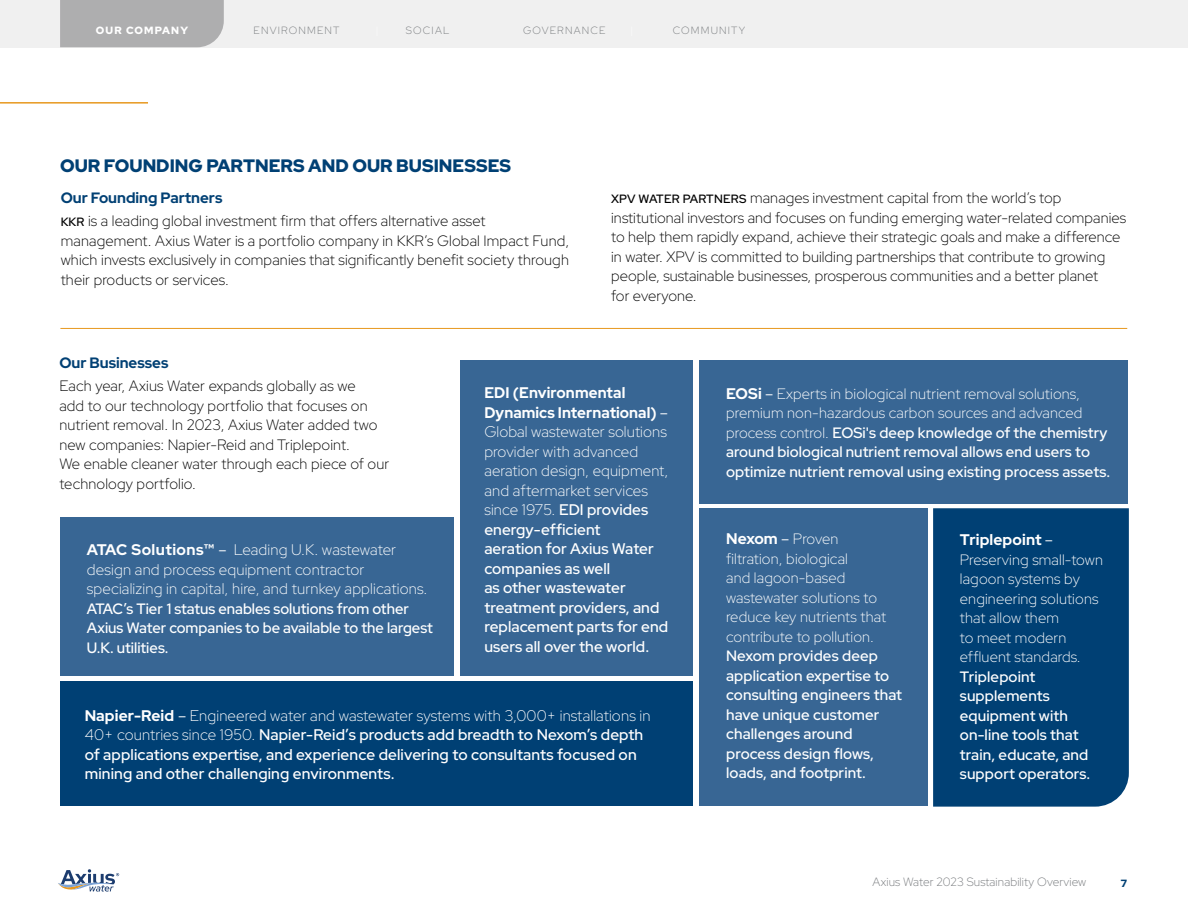
<style>
.page{position:relative;width:1188px;height:918px;background:#fff}
.page>*{position:absolute;margin:0;border:0;box-sizing:border-box;transform-origin:0 0}
.H4_-_Smaller_heading{font:900 18px "Red Hat Display";color:#004074}
.Body{font:600 15.3px/19.5px "Red Hat Display";letter-spacing:.005em;color:#fff}
.Body-2{font:300 15.3px/19.5px "Red Hat Display";letter-spacing:.01em;color:#fff}
.Body-3{font:700 15.3px "Red Hat Display";letter-spacing:.01em;color:#fff}
.Body-4{font:300 15px/19.5px "Red Hat Display";letter-spacing:.005em;color:#000}
.Body-5{font:600 15px/19.5px "Red Hat Display";letter-spacing:.005em;color:#fff}
.Body-6{font:300 15px/19.5px "Red Hat Display";letter-spacing:.01em;color:#fff}
.Subhead{font:700 15px "Red Hat Display";color:#004074}
.Body-7{font:300 12px "Red Hat Display";letter-spacing:.01em;color:#76797c}
.Section_text{font:300 10.5px "Red Hat Display";letter-spacing:.11em;color:#76797c}
.Section_text-2{font:900 10.5px "Red Hat Display";letter-spacing:.11em;color:#fff}
.Body-8{font:900 10.5px "Red Hat Display";color:#004074}
.s1{font-weight:600;font-size:12px}
.s2{font-weight:700;font-size:15.3px}
.s3{font-weight:400}
.s4{font-weight:300}
.s5{font-weight:700}
.s6{font-weight:400;font-size:15px}
.s7{font-weight:600}
</style>
<div class="page">
<div style="left:0;top:0;width:1188px;height:47px;background:#f0f0f0"></div>
<svg style="left:58px;top:869px;width:61px;height:23px"></svg>
<hr style="left:0;top:102px;width:148px;height:2px;background:#e7981f">
<div style="left:699px;top:360px;width:429px;height:143px;background:#386694"></div>
<div style="left:699px;top:508px;width:228px;height:298px;background:#386694"></div>
<div style="left:60px;top:517px;width:394px;height:159px;background:#386694"></div>
<div style="left:460px;top:360px;width:233px;height:316px;background:#386694"></div>
<div style="left:60px;top:681px;width:633px;height:125px;background:#004074"></div>
<svg style="left:933px;top:508px;width:196px;height:299px;background:#034275"></svg>
<hr style="left:60px;top:328px;width:1067px;height:1px;background:#e7981f">
<div style="left:60px;top:0;width:164px;height:47px;background:#aeaeaf"></div>
<p class="Section_text-2" style="left:96px;top:24px;width:94px">OUR COMPANY</p>
<p class="Section_text" style="left:254px;top:24px;width:87px">ENVIRONMENT</p>
<p class="Section_text" style="left:406px;top:24px;width:45px">SOCIAL</p>
<p class="Section_text" style="left:523px;top:24px;width:84px">GOVERNANCE</p>
<p class="Section_text" style="left:673px;top:24px;width:74px">COMMUNITY</p>
<p class="H4_-_Smaller_heading" style="left:60px;top:154px;width:453px">OUR FOUNDING PARTNERS AND OUR BUSINESSES</p>
<p class="Subhead" style="left:61px;top:188px;width:163px">Our Founding Partners</p>
<p class="Body-4" style="left:61px;top:211px;width:510px"><span class="s1">KKR</span> is a leading global investment firm that offers alternative asset management. Axius Water is a portfolio company in KKR’s Global Impact Fund, which invests exclusively in companies that significantly benefit society through their products or services.</p>
<p class="Body-4" style="left:611px;top:188px;width:517px"><span class="s1">XPV WATER PARTNERS</span> manages investment capital from the world’s top institutional investors and focuses on funding emerging water-related companies to help them rapidly expand, achieve their strategic goals and make a difference in water. XPV is committed to building partnerships that contribute to growing people, sustainable businesses, prosperous communities and a better planet<br>for everyone.</p>
<p class="Subhead" style="left:59px;top:353px;width:111px">Our Businesses</p>
<p class="Body-4" style="left:59px;top:376px;width:331px">Each year, Axius Water expands globally as we<br>add to our technology portfolio that focuses on nutrient removal. In 2023, Axius Water added two new companies: Napier-Reid and Triplepoint.<br>We enable cleaner water through each piece of our technology portfolio.</p>
<p class="Body-5" style="left:726px;top:383px;width:386px"><span class="s2">EOSi</span> <span class="s3">–</span> <span class="s4">Experts in biological nutrient removal solutions, premium non-hazardous carbon sources and advanced process control.</span> EOSi's deep knowledge of the chemistry around biological nutrient removal allows end users to optimize nutrient removal using existing process assets.</p>
<p class="Body" style="left:484px;top:383px;width:186px"><span class="s5">EDI (Environmental<br>Dynamics International)</span> <span class="s6">–<br></span><span class="s4">Global wastewater solutions provider with advanced aeration design, equipment, and aftermarket services since 1975.</span> EDI provides energy-efficient<br>aeration for Axius Water companies as well<br>as other wastewater treatment providers, and replacement parts for end users all over the world.</p>
<p class="Body-5" style="left:726px;top:529px;width:177px"><span class="s2">Nexom</span> <span class="s3">–</span> <span class="s4">Proven<br>filtration, biological<br>and lagoon-based wastewater solutions to reduce key nutrients that contribute to pollution.<br></span>Nexom provides deep application expertise to consulting engineers that have unique customer challenges around process design flows, loads, and footprint.</p>
<p class="Body-3" style="left:960px;top:530px;width:95px">Triplepoint <span class="s6">–</span></p>
<p class="Body-6" style="left:960px;top:549px;width:145px">Preserving small-town lagoon systems by engineering solutions that allow them<br>to meet modern effluent standards.<br><span class="s7">Triplepoint supplements equipment with on-line tools that train, educate, and support operators.</span></p>
<p class="Body-2" style="left:87px;top:540px;width:342px"><span class="s5">ATAC Solutions™</span> <span class="s6">–</span> Leading U.K. wastewater design and process equipment contractor specializing in capital, hire, and turnkey applications.</p>
<p class="Body-5" style="left:87px;top:599px;width:347px">ATAC’s Tier 1 status enables solutions from other<br>Axius Water companies to be available to the largest<br>U.K. utilities.</p>
<p class="Body" style="left:85px;top:705px;width:567px"><span class="s5">Napier-Reid</span> <span class="s6">–</span> <span class="s4">Engineered water and wastewater systems with 3,000+ installations in 40+ countries since 1950.</span> Napier-Reid’s products add breadth to Nexom’s depth of applications expertise, and experience delivering to consultants focused on mining and other challenging environments.</p>
<p class="Body-7" style="left:873px;top:874px;width:215px">Axius Water 2023 Sustainability Overview</p>
<p class="Body-8" style="left:1121px;top:876px;width:8px">7</p>
</div>
